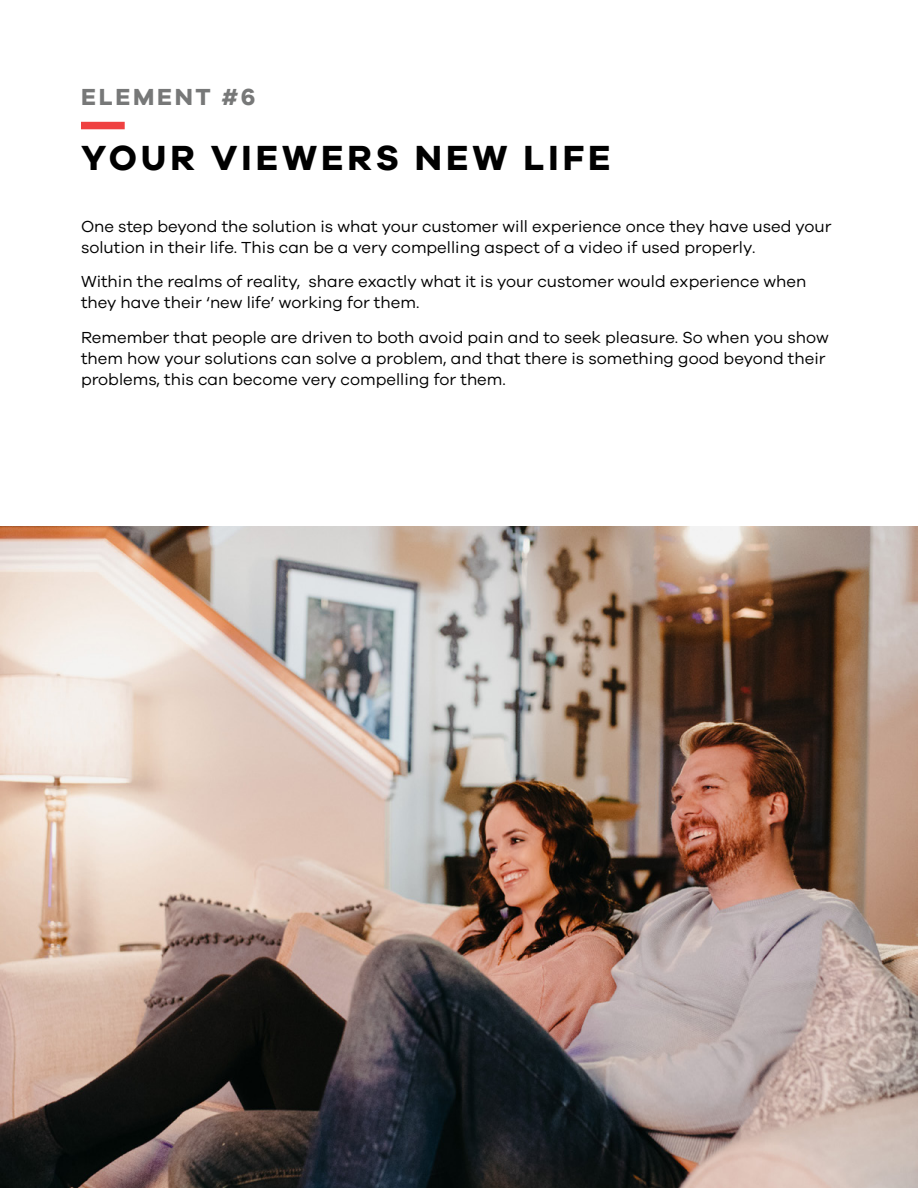
<style>
.page{position:relative;width:918px;height:1188px;background:#fff}
.page>*{position:absolute;margin:0;border:0;box-sizing:border-box;transform-origin:0 0}
.t1{font:700 36px "Galano Grotesque DEMO";letter-spacing:.11em;color:#000}
.t2{font:700 24px "Galano Grotesque DEMO";letter-spacing:.11em;color:#777878}
.t3{font:16.5px/21px "Galano Grotesque";color:#000}
</style>
<div class="page">
<div style="left:81px;top:122px;width:44px;height:7px;background:#ef4141"></div>
<img style="left:0;top:526px;width:918px;height:662px">
<h2 class="t2" style="left:81px;top:87px;width:176px">ELEMENT #6</h2>
<h1 class="t1" style="left:81px;top:143px;width:531px">YOUR VIEWERS NEW LIFE</h1>
<p class="t3" style="left:81px;top:215px;width:752px">One step beyond the solution is what your customer will experience once they have used your solution in their life. This can be a very compelling aspect of a video if used properly.</p>
<p class="t3" style="left:81px;top:271px;width:727px">Within the realms of reality, share exactly what it is your customer would experience when they have their ‘new life’ working for them.</p>
<p class="t3" style="left:81px;top:326px;width:749px">Remember that people are driven to both avoid pain and to seek pleasure. So when you show them how your solutions can solve a problem, and that there is something good beyond their problems, this can become very compelling for them.</p>
</div>
